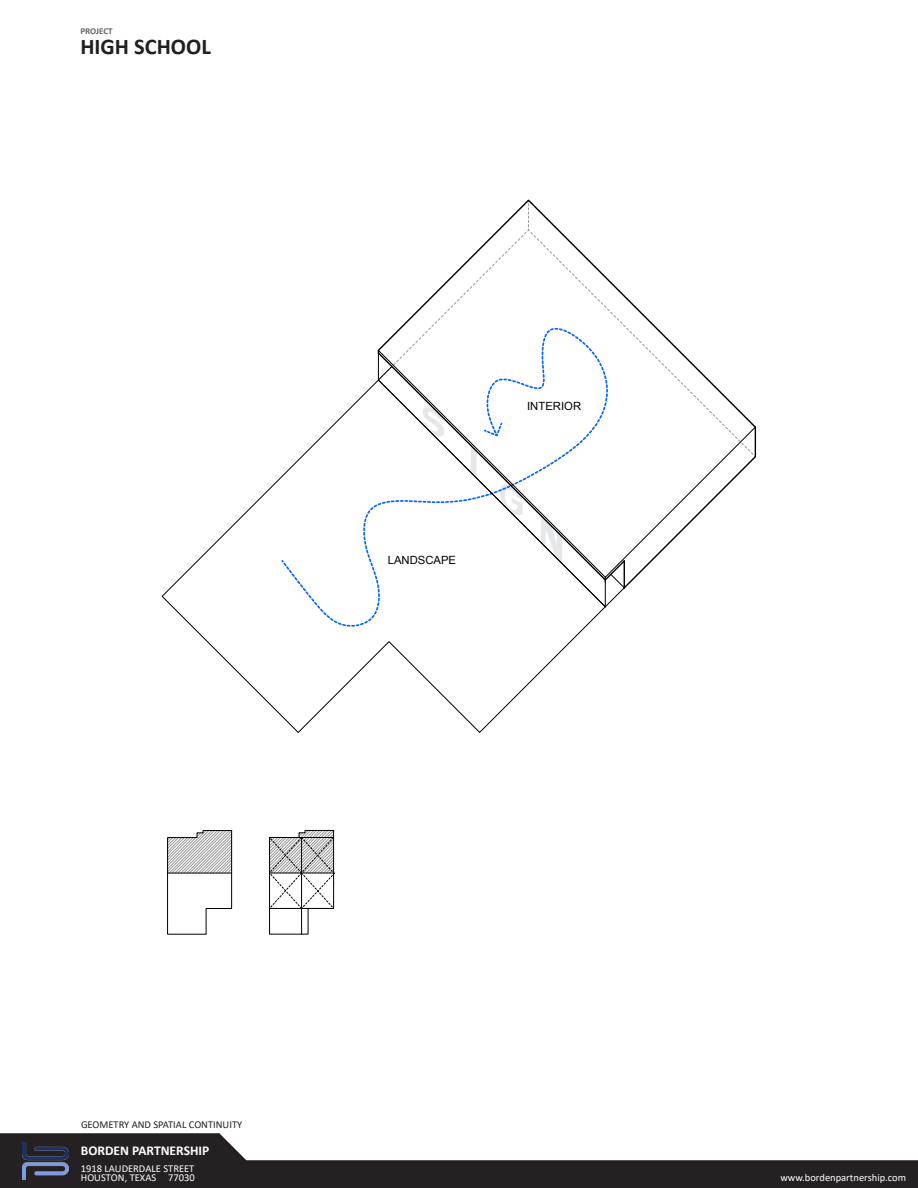
<style>
.page{position:relative;width:918px;height:1188px;background:#fff}
.page>*{position:absolute;margin:0;border:0;box-sizing:border-box;transform-origin:0 0}
.t1{font:700 22.5px "Calibri";color:#231f20}
.t2{font:700 13.5px "Calibri";color:#fff}
.t3{font:11.25px "Arial";color:#000}
.t4{font:10.5px/9px "Calibri";color:#fff}
.t5{font:10.5px "Calibri";color:#231f20}
.t6{font:700 9px "Calibri";color:#636366}
</style>
<div class="page">
<svg style="left:162px;top:382px;width:443px;height:351px"></svg>
<svg style="left:377px;top:199px;width:378px;height:227px"></svg>
<svg style="left:378px;top:582px;width:225px;height:26px"></svg>
<svg style="left:167px;top:830px;width:65px;height:104px"></svg>
<svg style="left:269px;top:830px;width:66px;height:104px"></svg>
<svg style="left:376px;top:351px;width:231px;height:231px"></svg>
<svg style="left:603px;top:426px;width:154px;height:182px"></svg>
<svg style="left:378px;top:200px;width:152px;height:180px"></svg>
<svg style="left:0;top:1135px;width:918px;height:53px;fill:#252122"></svg>
<hr style="left:0;top:1133px;width:219px;height:2px;background:#231f20">
<hr style="left:246px;top:1160px;width:672px;height:2px;background:#231f20">
<svg style="left:217px;top:1133px;width:31px;height:30px"></svg>
<img style="left:22px;top:1142px;width:47px;height:38px">
<p class="t6" style="left:80px;top:25px;width:34px">PROJECT</p>
<h1 class="t1" style="left:80px;top:30px;width:132px">HIGH SCHOOL</h1>
<p class="t3" style="left:388px;top:552px;width:70px">LANDSCAPE</p>
<p class="t3" style="left:527px;top:398px;width:56px">INTERIOR</p>
<p class="t5" style="left:81px;top:1118px;width:163px">GEOMETRY AND SPATIAL CONTINUITY</p>
<p class="t2" style="left:81px;top:1141px;width:130px">BORDEN PARTNERSHIP</p>
<p class="t4" style="left:81px;top:1163px;width:115px">1918 LAUDERDALE STREET<br>HOUSTON, TEXAS 77030</p>
<p class="t4" style="left:780px;top:1172px;width:127px">www.bordenpartnership.com</p>
</div>
